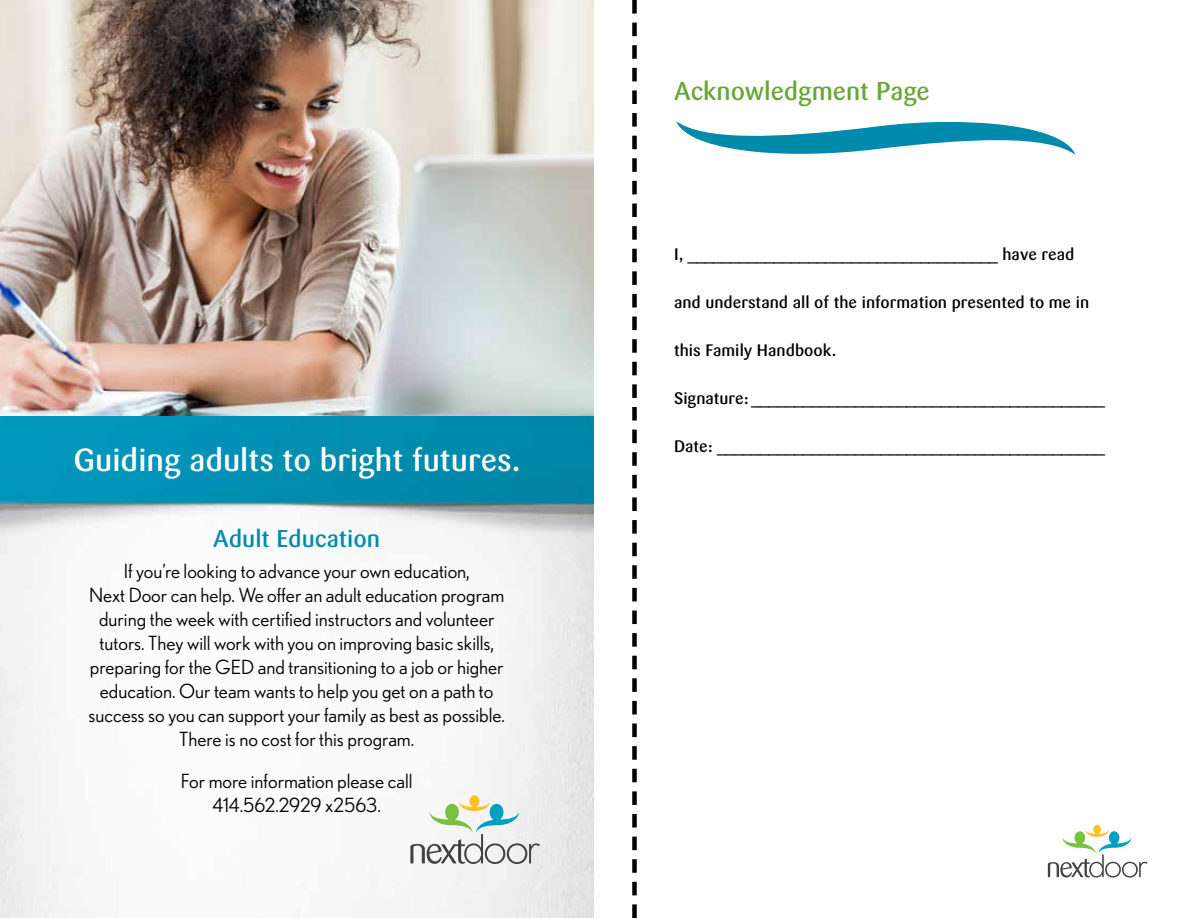
<style>
.page{position:relative;width:1188px;height:918px;background:#fff}
.page>*{position:absolute;margin:0;border:0;box-sizing:border-box;transform-origin:0 0}
.t1{font:500 31.5px "Sari OT";color:#fff}
.t2{font:500 25.5px "Sari OT";color:#67a638}
.t3{font:500 24px "Sari OT";color:#008aab}
.t4{font:19.5px/24px "Nobel";color:#000;text-align:center}
.t5{font:500 16.5px "Sari OT";color:#000}
</style>
<div class="page">
<svg style="left:1048px;top:825px;width:100px;height:53px"></svg>
<img style="left:0;top:416px;width:594px;height:502px">
<svg style="left:676px;top:121px;width:399px;height:34px"></svg>
<svg style="left:632px;top:0;width:5px;height:918px"></svg>
<img style="left:0;top:0;width:594px;height:416px">
<svg style="left:410px;top:795px;width:130px;height:69px"></svg>
<h1 class="t1" style="left:73px;top:439px;width:449px">Guiding adults to bright futures.</h1>
<p class="t3" style="left:213px;top:523px;width:169px">Adult Education</p>
<p class="t4" style="left:88px;top:559px;width:418px">If you’re looking to advance your own education,<br>Next Door can help. We offer an adult education program during the week with certified instructors and volunteer tutors. They will work with you on improving basic skills, preparing for the GED and transitioning to a job or higher education. Our team wants to help you get on a path to success so you can support your family as best as possible.<br>There is no cost for this program.</p>
<p class="t4" style="left:181px;top:769px;width:233px">For more information please call<br>414.562.2929 x2563.</p>
<h2 class="t2" style="left:674px;top:74px;width:257px">Acknowledgment Page</h2>
<p class="t5" style="left:674px;top:243px;width:402px">I, ____________________________________ have read</p>
<p class="t5" style="left:674px;top:291px;width:417px">and understand all of the information presented to me in</p>
<p class="t5" style="left:674px;top:339px;width:164px">this Family Handbook.</p>
<p class="t5" style="left:674px;top:387px;width:432px">Signature: _________________________________________</p>
<p class="t5" style="left:674px;top:435px;width:432px">Date: _____________________________________________</p>
</div>
